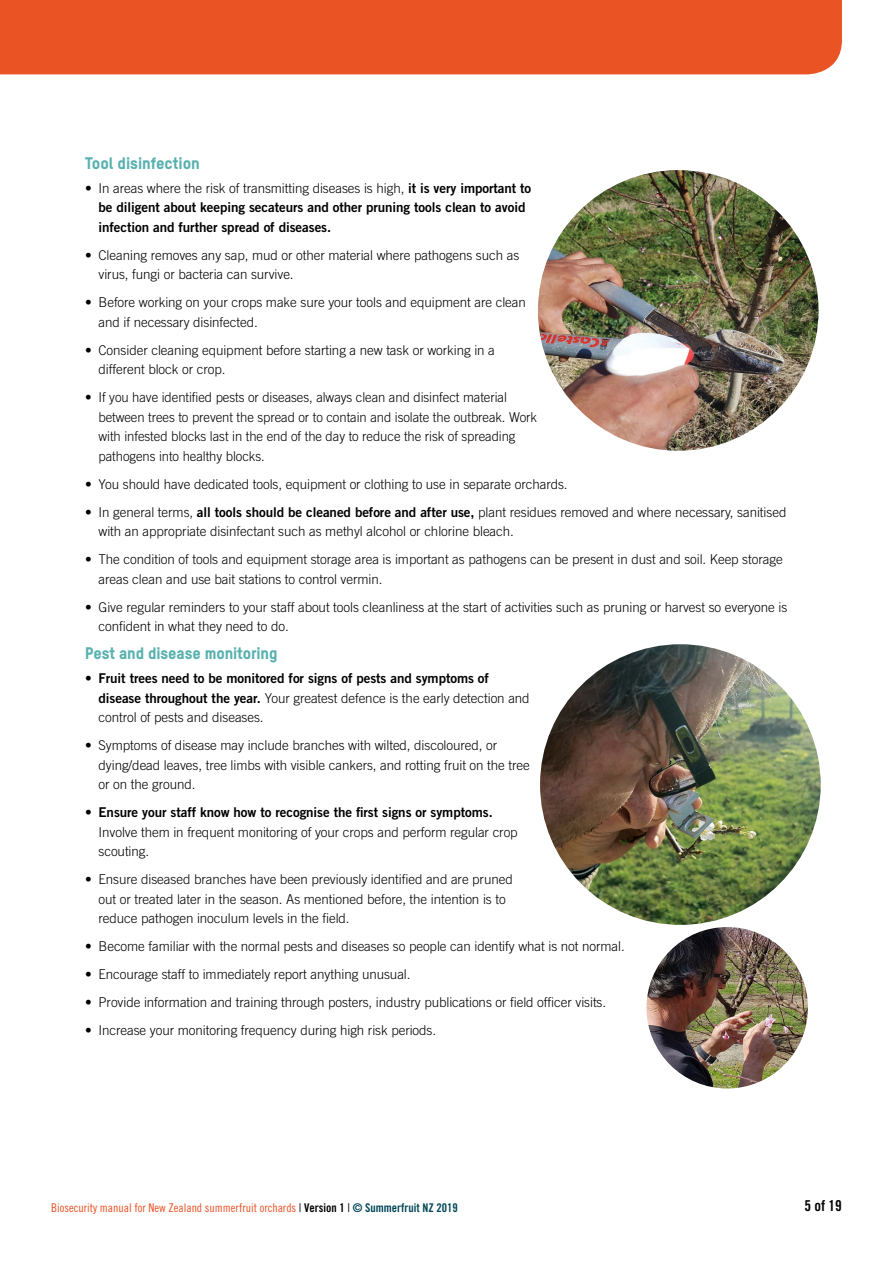
<style>
.page{position:relative;width:893px;height:1263px;background:#fff}
.page>*{position:absolute;margin:0;border:0;box-sizing:border-box;transform-origin:0 0}
.t1{font:800 16.5px "TSTARPRO";letter-spacing:-.005em;color:#58b1af}
.t2{font:15px "Trade Gothic Bold Cond Twenty";color:#000}
.t3{font:300 13.5px/19.5px "Trade Gothic";letter-spacing:-.005em;color:#000}
.t4{font:13.5px/19.5px "Trade Gothic Bold Two";letter-spacing:-.005em;color:#000}
.t5{font:12px "Trade Gothic Cond Eighteen";color:#e95123}
.s1{font-family:"Trade Gothic Bold Two";font-weight:400}
.s2{font-family:"Trade Gothic";font-weight:300}
.s3{color:#000}
.s4{font-family:"Trade Gothic Bold Cond Twenty";color:#000}
.s5{font-family:"Trade Gothic Bold Cond Twenty";color:#004656}
</style>
<div class="page">
<div style="left:0;top:0;width:842px;height:74px;background:#ea5425"></div>
<img style="left:538px;top:170px;width:281px;height:281px;border-radius:140px">
<img style="left:540px;top:644px;width:281px;height:281px;border-radius:140px">
<img style="left:646px;top:927px;width:162px;height:161px;border-radius:81px">
<p class="t1" style="left:85px;top:152px;width:116px">Tool disinfection</p>
<p class="t3" style="left:85px;top:178px;width:448px">• In areas where the risk of transmitting diseases is high, <span class="s1">it is very important to</span></p>
<p class="t4" style="left:99px;top:197px;width:428px">be diligent about keeping secateurs and other pruning tools clean to avoid infection and further spread of diseases.</p>
<p class="t3" style="left:99px;top:245px;width:422px;text-indent:-13px">• Cleaning removes any sap, mud or other material where pathogens such as virus, fungi or bacteria can survive.</p>
<p class="t3" style="left:99px;top:293px;width:429px;text-indent:-13px">• Before working on your crops make sure your tools and equipment are clean and if necessary disinfected.</p>
<p class="t3" style="left:99px;top:340px;width:398px;text-indent:-13px">• Consider cleaning equipment before starting a new task or working in a different block or crop.</p>
<p class="t3" style="left:99px;top:388px;width:440px;text-indent:-14px">• If you have identified pests or diseases, always clean and disinfect material between trees to prevent the spread or to contain and isolate the outbreak. Work with infested blocks last in the end of the day to reduce the risk of spreading pathogens into healthy blocks.</p>
<p class="t3" style="left:85px;top:474px;width:484px">• You should have dedicated tools, equipment or clothing to use in separate orchards.</p>
<p class="t3" style="left:99px;top:502px;width:689px;text-indent:-13px">• In general terms, <span class="s1">all tools should be cleaned before and after use,</span> plant residues removed and where necessary, sanitised with an appropriate disinfectant such as methyl alcohol or chlorine bleach.</p>
<p class="t3" style="left:99px;top:550px;width:686px;text-indent:-13px">• The condition of tools and equipment storage area is important as pathogens can be present in dust and soil. Keep storage areas clean and use bait stations to control vermin.</p>
<p class="t3" style="left:99px;top:597px;width:690px;text-indent:-13px">• Give regular reminders to your staff about tools cleanliness at the start of activities such as pruning or harvest so everyone is confident in what they need to do.</p>
<p class="t1" style="left:85px;top:642px;width:194px">Pest and disease monitoring</p>
<p class="t4" style="left:85px;top:668px;width:405px"><span class="s2">•</span> Fruit trees need to be monitored for signs of pests and symptoms of</p>
<p class="t3" style="left:99px;top:688px;width:433px"><span class="s1">disease throughout the year.</span> Your greatest defence is the early detection and control of pests and diseases.</p>
<p class="t3" style="left:99px;top:735px;width:433px;text-indent:-13px">• Symptoms of disease may include branches with wilted, discoloured, or dying/dead leaves, tree limbs with visible cankers, and rotting fruit on the tree or on the ground.</p>
<p class="t4" style="left:85px;top:802px;width:409px"><span class="s2">•</span> Ensure your staff know how to recognise the first signs or symptoms.</p>
<p class="t3" style="left:99px;top:822px;width:421px">Involve them in frequent monitoring of your crops and perform regular crop scouting.</p>
<p class="t3" style="left:99px;top:869px;width:416px;text-indent:-13px">• Ensure diseased branches have been previously identified and are pruned out or treated later in the season. As mentioned before, the intention is to reduce pathogen inoculum levels in the field.</p>
<p class="t3" style="left:85px;top:936px;width:541px">• Become familiar with the normal pests and diseases so people can identify what is not normal.</p>
<p class="t3" style="left:85px;top:964px;width:327px">• Encourage staff to immediately report anything unusual.</p>
<p class="t3" style="left:85px;top:992px;width:523px">• Provide information and training through posters, industry publications or field officer visits.</p>
<p class="t3" style="left:85px;top:1020px;width:353px">• Increase your monitoring frequency during high risk periods.</p>
<p class="t5" style="left:51px;top:1200px;width:408px">Biosecurity manual for New Zealand summerfruit orchards <span class="s3">|</span> <span class="s4">Version 1</span> <span class="s3">|</span> <span class="s5">© Summerfruit NZ 2019</span></p>
<p class="t2" style="left:804px;top:1197px;width:39px">5 of 19</p>
</div>
